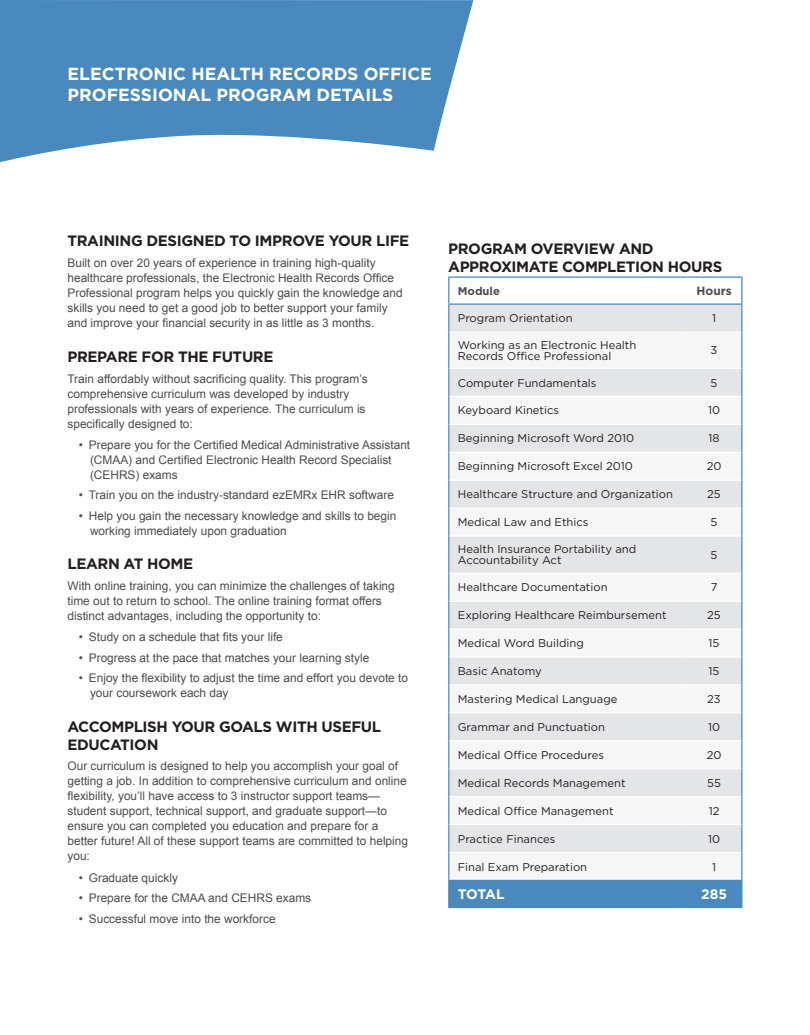
<style>
.page{position:relative;width:810px;height:1035px;background:#fff}
.page>*{position:absolute;margin:0;border:0;box-sizing:border-box;transform-origin:0 0}
.t1{font:700 17.5px/21px "Gotham";color:#fff}
.Column_Header{font:700 15px/18px "Gotham";letter-spacing:-.025em;color:#231f20}
.Body_copy{font:700 13.75px "Gotham";letter-spacing:-.015em;color:#fff}
.Body_copy-2{font:11.88px/15px "Arial";color:#4b4c4d}
.Small_Body_List{font:11.88px/15px "Arial";color:#4b4c4d}
.Body_copy-3{font:700 11.88px "Gotham";color:#4b4c4d}
.Body_copy-4{font:11.25px/11.2px "Gotham";color:#231f20}
.Body_copy-5{font:700 11.25px "Gotham";color:#4b4c4d}
</style>
<div class="page">
<svg style="left:0;top:0;width:473px;height:162px;fill:#4a89be"></svg>
<div style="left:449px;top:305px;width:292px;height:26px;background:#e4e5e7"></div>
<svg style="left:449px;top:333px;width:292px;height:240px;fill:#eaebec"></svg>
<hr style="left:448px;top:277px;width:238px;height:1px;background:#4a89be">
<hr style="left:448px;top:303px;width:238px;height:2px;background:#4a89be">
<hr style="left:686px;top:277px;width:56px;height:1px;background:#4a89be">
<hr style="left:686px;top:303px;width:56px;height:2px;background:#4a89be">
<svg style="left:448px;top:278px;width:1px;height:54px"></svg>
<svg style="left:741px;top:278px;width:1px;height:54px"></svg>
<hr style="left:448px;top:332px;width:1px;height:36px;background:#4a89be">
<hr style="left:741px;top:332px;width:1px;height:36px;background:#4a89be">
<svg style="left:448px;top:368px;width:1px;height:168px"></svg>
<hr style="left:448px;top:536px;width:1px;height:37px;background:#4a89be">
<svg style="left:741px;top:368px;width:1px;height:168px"></svg>
<hr style="left:741px;top:536px;width:1px;height:37px;background:#4a89be">
<hr style="left:448px;top:907px;width:238px;height:1px;background:#4a89be">
<svg style="left:448px;top:573px;width:294px;height:334px"></svg>
<hr style="left:686px;top:907px;width:56px;height:1px;background:#4a89be">
<hr style="left:449px;top:368px;width:237px;height:1px;background:#fff">
<hr style="left:686px;top:368px;width:55px;height:1px;background:#fff">
<hr style="left:449px;top:396px;width:237px;height:1px;background:#fff">
<hr style="left:686px;top:396px;width:55px;height:1px;background:#fff">
<hr style="left:449px;top:424px;width:237px;height:1px;background:#fff">
<hr style="left:449px;top:452px;width:237px;height:1px;background:#fff">
<hr style="left:449px;top:480px;width:237px;height:1px;background:#fff">
<hr style="left:449px;top:507px;width:237px;height:2px;background:#fff">
<hr style="left:449px;top:535px;width:237px;height:2px;background:#fff">
<hr style="left:449px;top:573px;width:237px;height:1px;background:#fff">
<hr style="left:449px;top:601px;width:237px;height:1px;background:#fff">
<hr style="left:449px;top:629px;width:237px;height:1px;background:#fff">
<hr style="left:449px;top:656px;width:237px;height:2px;background:#fff">
<hr style="left:449px;top:684px;width:237px;height:2px;background:#fff">
<hr style="left:449px;top:712px;width:237px;height:2px;background:#fff">
<hr style="left:449px;top:740px;width:237px;height:1px;background:#fff">
<hr style="left:449px;top:768px;width:237px;height:1px;background:#fff">
<hr style="left:449px;top:796px;width:237px;height:1px;background:#fff">
<hr style="left:449px;top:824px;width:237px;height:1px;background:#fff">
<hr style="left:449px;top:852px;width:237px;height:1px;background:#fff">
<hr style="left:686px;top:424px;width:55px;height:1px;background:#fff">
<hr style="left:686px;top:452px;width:55px;height:1px;background:#fff">
<hr style="left:686px;top:480px;width:55px;height:1px;background:#fff">
<hr style="left:686px;top:507px;width:55px;height:2px;background:#fff">
<hr style="left:686px;top:535px;width:55px;height:2px;background:#fff">
<hr style="left:686px;top:573px;width:55px;height:1px;background:#fff">
<hr style="left:686px;top:601px;width:55px;height:1px;background:#fff">
<hr style="left:686px;top:629px;width:55px;height:1px;background:#fff">
<hr style="left:686px;top:656px;width:55px;height:2px;background:#fff">
<hr style="left:686px;top:684px;width:55px;height:2px;background:#fff">
<hr style="left:686px;top:712px;width:55px;height:2px;background:#fff">
<hr style="left:686px;top:740px;width:55px;height:1px;background:#fff">
<hr style="left:686px;top:768px;width:55px;height:1px;background:#fff">
<hr style="left:686px;top:796px;width:55px;height:1px;background:#fff">
<hr style="left:686px;top:824px;width:55px;height:1px;background:#fff">
<hr style="left:686px;top:852px;width:55px;height:1px;background:#fff">
<p class="t1" style="left:68px;top:63px;width:366px">ELECTRONIC HEALTH RECORDS OFFICE<br>PROFESSIONAL PROGRAM DETAILS</p>
<p class="Column_Header" style="left:68px;top:232px;width:343px">TRAINING DESIGNED TO IMPROVE YOUR LIFE</p>
<p class="Body_copy-2" style="left:68px;top:255px;width:337px">Built on over 20 years of experience in training high-quality healthcare professionals, the Electronic Health Records Office Professional program helps you quickly gain the knowledge and skills you need to get a good job to better support your family and improve your financial security in as little as 3 months.</p>
<p class="Column_Header" style="left:68px;top:347px;width:207px">PREPARE FOR THE FUTURE</p>
<p class="Body_copy-2" style="left:68px;top:371px;width:302px">Train affordably without sacrificing quality. This program’s comprehensive curriculum was developed by industry professionals with years of experience. The curriculum is specifically designed to:</p>
<p class="Small_Body_List" style="left:90px;top:437px;width:322px;text-indent:-11px">• Prepare you for the Certified Medical Administrative Assistant (CMAA) and Certified Electronic Health Record Specialist (CEHRS) exams</p>
<p class="Small_Body_List" style="left:79px;top:488px;width:317px">• Train you on the industry-standard ezEMRx EHR software</p>
<p class="Small_Body_List" style="left:90px;top:508px;width:308px;text-indent:-11px">• Help you gain the necessary knowledge and skills to begin working immediately upon graduation</p>
<p class="Column_Header" style="left:68px;top:555px;width:127px">LEARN AT HOME</p>
<p class="Body_copy-2" style="left:68px;top:578px;width:329px">With online training, you can minimize the challenges of taking time out to return to school. The online training format offers distinct advantages, including the opportunity to:</p>
<p class="Small_Body_List" style="left:79px;top:630px;width:206px">• Study on a schedule that fits your life</p>
<p class="Small_Body_List" style="left:79px;top:650px;width:292px">• Progress at the pace that matches your learning style</p>
<p class="Small_Body_List" style="left:90px;top:671px;width:320px;text-indent:-11px">• Enjoy the flexibility to adjust the time and effort you devote to your coursework each day</p>
<p class="Column_Header" style="left:68px;top:717px;width:315px">ACCOMPLISH YOUR GOALS WITH USEFUL<br>EDUCATION</p>
<p class="Body_copy-2" style="left:68px;top:759px;width:342px">Our curriculum is designed to help you accomplish your goal of getting a job. In addition to comprehensive curriculum and online flexibility, you’ll have access to 3 instructor support teams— student support, technical support, and graduate support—to ensure you can completed you education and prepare for a better future! All of these support teams are committed to helping you:</p>
<p class="Small_Body_List" style="left:79px;top:870px;width:101px">• Graduate quickly</p>
<p class="Small_Body_List" style="left:79px;top:891px;width:234px">• Prepare for the CMAA and CEHRS exams</p>
<p class="Small_Body_List" style="left:79px;top:911px;width:198px">• Successful move into the workforce</p>
<p class="Column_Header" style="left:448px;top:239px;width:276px">PROGRAM OVERVIEW AND<br>APPROXIMATE COMPLETION HOURS</p>
<p class="Body_copy-5" style="left:458px;top:284px;width:44px">Module</p>
<p class="Body_copy-3" style="left:696px;top:284px;width:37px">Hours</p>
<p class="Body_copy-4" style="left:458px;top:312px;width:116px">Program Orientation</p>
<p class="Body_copy-4" style="left:712px;top:312px;width:6px">1</p>
<p class="Body_copy-4" style="left:458px;top:339px;width:180px">Working as an Electronic Health<br>Records Office Professional</p>
<p class="Body_copy-4" style="left:711px;top:345px;width:8px">3</p>
<p class="Body_copy-4" style="left:458px;top:377px;width:140px">Computer Fundamentals</p>
<p class="Body_copy-4" style="left:711px;top:377px;width:8px">5</p>
<p class="Body_copy-4" style="left:458px;top:405px;width:103px">Keyboard Kinetics</p>
<p class="Body_copy-4" style="left:708px;top:405px;width:14px">10</p>
<p class="Body_copy-4" style="left:458px;top:433px;width:178px">Beginning Microsoft Word 2010</p>
<p class="Body_copy-4" style="left:709px;top:433px;width:13px">18</p>
<p class="Body_copy-4" style="left:458px;top:461px;width:177px">Beginning Microsoft Excel 2010</p>
<p class="Body_copy-4" style="left:707px;top:461px;width:16px">20</p>
<p class="Body_copy-4" style="left:458px;top:488px;width:217px">Healthcare Structure and Organization</p>
<p class="Body_copy-4" style="left:707px;top:488px;width:15px">25</p>
<p class="Body_copy-4" style="left:458px;top:516px;width:132px">Medical Law and Ethics</p>
<p class="Body_copy-4" style="left:711px;top:516px;width:8px">5</p>
<p class="Body_copy-4" style="left:458px;top:543px;width:180px">Health Insurance Portability and<br>Accountability Act</p>
<p class="Body_copy-4" style="left:711px;top:549px;width:8px">5</p>
<p class="Body_copy-4" style="left:458px;top:582px;width:151px">Healthcare Documentation</p>
<p class="Body_copy-4" style="left:711px;top:582px;width:8px">7</p>
<p class="Body_copy-4" style="left:458px;top:609px;width:210px">Exploring Healthcare Reimbursement</p>
<p class="Body_copy-4" style="left:707px;top:609px;width:15px">25</p>
<p class="Body_copy-4" style="left:458px;top:637px;width:128px">Medical Word Building</p>
<p class="Body_copy-4" style="left:709px;top:637px;width:12px">15</p>
<p class="Body_copy-4" style="left:458px;top:665px;width:86px">Basic Anatomy</p>
<p class="Body_copy-4" style="left:709px;top:665px;width:12px">15</p>
<p class="Body_copy-4" style="left:458px;top:693px;width:161px">Mastering Medical Language</p>
<p class="Body_copy-4" style="left:707px;top:693px;width:15px">23</p>
<p class="Body_copy-4" style="left:458px;top:721px;width:149px">Grammar and Punctuation</p>
<p class="Body_copy-4" style="left:708px;top:721px;width:14px">10</p>
<p class="Body_copy-4" style="left:458px;top:749px;width:148px">Medical Office Procedures</p>
<p class="Body_copy-4" style="left:707px;top:749px;width:16px">20</p>
<p class="Body_copy-4" style="left:458px;top:777px;width:169px">Medical Records Management</p>
<p class="Body_copy-4" style="left:707px;top:777px;width:15px">55</p>
<p class="Body_copy-4" style="left:458px;top:805px;width:157px">Medical Office Management</p>
<p class="Body_copy-4" style="left:709px;top:805px;width:12px">12</p>
<p class="Body_copy-4" style="left:458px;top:833px;width:99px">Practice Finances</p>
<p class="Body_copy-4" style="left:708px;top:833px;width:14px">10</p>
<p class="Body_copy-4" style="left:458px;top:861px;width:131px">Final Exam Preparation</p>
<p class="Body_copy-4" style="left:712px;top:861px;width:6px">1</p>
<p class="Body_copy" style="left:458px;top:886px;width:48px">TOTAL</p>
<p class="Body_copy" style="left:701px;top:886px;width:27px">285</p>
</div>
